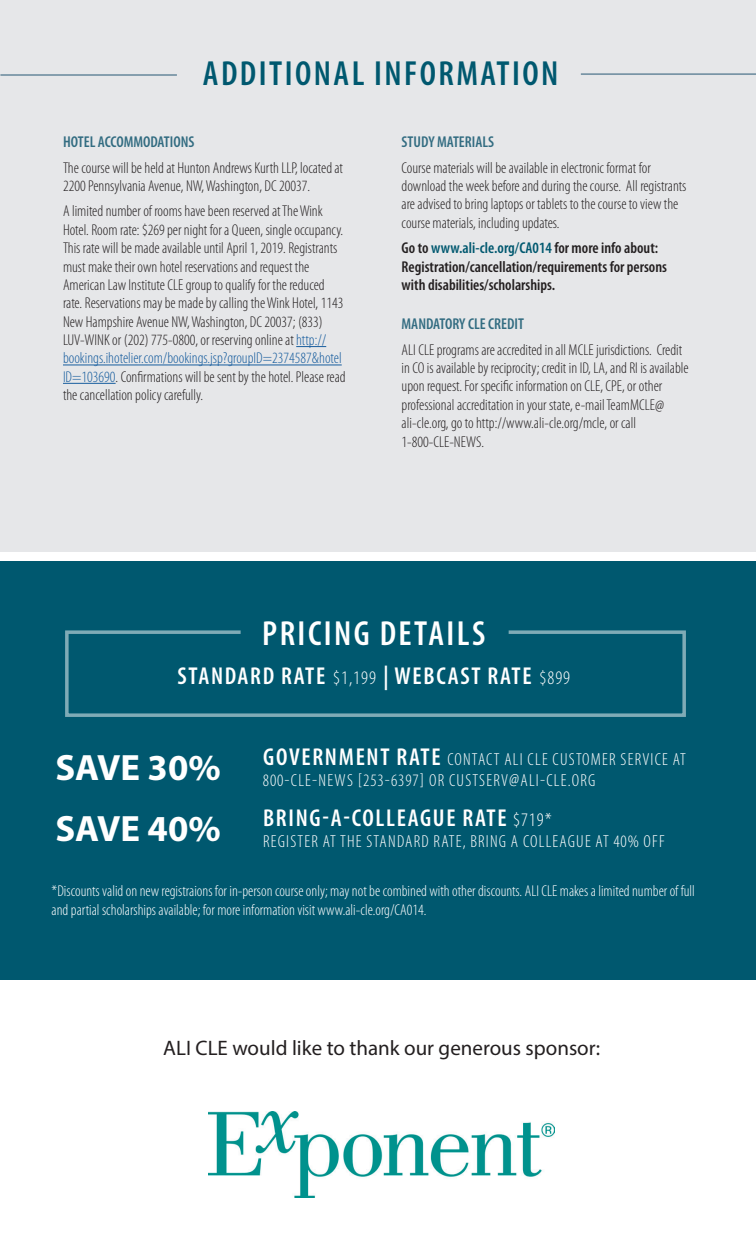
<style>
.page{position:relative;width:756px;height:1260px;background:#fff}
.page>*{position:absolute;margin:0;border:0;box-sizing:border-box;transform-origin:0 0}
.t1{font:700 36.75px "Myriad Pro";color:#fff}
.t2{font:600 condensed 35px "Myriad Pro";letter-spacing:.07em;color:#00586f}
.t3{font:600 condensed 35px "Myriad Pro";letter-spacing:.07em;color:#fff}
.t4{font:600 condensed 24.5px "Myriad Pro";letter-spacing:.07em;color:#fff}
.t5{font:21px "Myriad Pro";color:#231f20}
.t6{font:300 condensed 17.5px/21px "Myriad Pro";letter-spacing:.07em;color:#fff}
.t7{font:300 condensed 15.75px/18.4px "Myriad Pro";color:#231f20}
.t8{font:300 condensed 15.75px/18.9px "Myriad Pro";color:#fff}
.t9{font:600 condensed 15.75px/18.4px "Myriad Pro";color:#231f20}
.t10{font:600 condensed 15.75px "Myriad Pro";color:#326c81}
.s1{color:#175d9e}
.s2{color:#00586f}
.s3{font-weight:300;font-size:19.25px}
.s4{font-weight:600;font-size:24.5px}
.s5{font-weight:700;font-stretch:normal;font-size:36.75px}
</style>
<div class="page">
<div style="left:0;top:0;width:756px;height:552px;background:#e6e7e9"></div>
<hr style="left:296px;top:346px;width:30px;height:1px;background:#175d9e">
<hr style="left:63px;top:365px;width:279px;height:1px;background:#175d9e">
<hr style="left:63px;top:383px;width:53px;height:1px;background:#175d9e">
<hr style="left:0;top:74px;width:177px;height:2px;background:#7995a6">
<hr style="left:581px;top:73px;width:175px;height:2px;background:#7995a6">
<div style="left:0;top:561px;width:756px;height:419px;background:#00586f"></div>
<svg style="left:65px;top:630px;width:621px;height:87px"></svg>
<img style="left:209px;top:1111px;width:346px;height:86px">
<h2 class="t2" style="left:203px;top:52px;width:357px">ADDITIONAL INFORMATION</h2>
<p class="t10" style="left:63px;top:132px;width:133px">HOTEL ACCOMMODATIONS</p>
<p class="t7" style="left:63px;top:158px;width:282px">The course will be held at Hunton Andrews Kurth LLP, located at<br>2200 Pennsylvania Avenue, NW, Washington, DC 20037.</p>
<p class="t7" style="left:63px;top:202px;width:284px">A limited number of rooms have been reserved at The Wink Hotel. Room rate: $269 per night for a Queen, single occupancy.<br>This rate will be made available until April 1, 2019. Registrants must make their own hotel reservations and request the American Law Institute CLE group to qualify for the reduced rate. Reservations may be made by calling the Wink Hotel, 1143<br>New Hampshire Avenue NW, Washington, DC 20037; (833)<br>LUV-WINK or (202) 775-0800, or reserving online at <span class="s1">http:// bookings.ihotelier.com/bookings.jsp?groupID=2374587&amp;hotel ID=103690</span>. Confirmations will be sent by the hotel. Please read the cancellation policy carefully.</p>
<p class="t10" style="left:402px;top:132px;width:94px">STUDY MATERIALS</p>
<p class="t7" style="left:402px;top:158px;width:286px">Course materials will be available in electronic format for download the week before and during the course. All registrants are advised to bring laptops or tablets to the course to view the course materials, including updates.</p>
<p class="t9" style="left:402px;top:239px;width:267px">Go to <span class="s2">www.ali-cle.org/CA014</span> for more info about:<br>Registration/cancellation/requirements for persons with disabilities/scholarships.</p>
<p class="t10" style="left:402px;top:314px;width:124px">MANDATORY CLE CREDIT</p>
<p class="t7" style="left:402px;top:340px;width:289px">ALI CLE programs are accredited in all MCLE jurisdictions. Credit in CO is available by reciprocity; credit in ID, LA, and RI is available upon request. For specific information on CLE, CPE, or other professional accreditation in your state, e-mail TeamMCLE@ ali-cle.org, go to http://www.ali-cle.org/mcle, or call 1-800-CLE-NEWS.</p>
<h2 class="t3" style="left:262px;top:612px;width:225px">PRICING DETAILS</h2>
<h3 class="t4" style="left:177px;top:661px;width:394px">STANDARD RATE <span class="s3">$1,199</span> | WEBCAST RATE <span class="s3">$899</span></h3>
<p class="t6" style="left:263px;top:748px;width:425px"><span class="s4">GOVERNMENT RATE</span> CONTACT ALI CLE CUSTOMER SERVICE AT<br>800-CLE-NEWS [253-6397] OR CUSTSERV@ALI-CLE.ORG</p>
<h1 class="t1" style="left:55px;top:743px;width:167px">SAVE 30%</h1>
<h3 class="t4" style="left:55px;top:803px;width:498px"><span class="s5">SAVE 40%</span> BRING-A-COLLEAGUE RATE <span class="s3">$719*</span></h3>
<p class="t6" style="left:263px;top:831px;width:403px">REGISTER AT THE STANDARD RATE, BRING A COLLEAGUE AT 40% OFF</p>
<p class="t8" style="left:52px;top:881px;width:645px">*Discounts valid on new registraions for in-person course only; may not be combined with other discounts. ALI CLE makes a limited number of full and partial scholarships available; for more information visit www.ali-cle.org/CA014.</p>
<h3 class="t5" style="left:163px;top:1035px;width:438px">ALI CLE would like to thank our generous sponsor:</h3>
</div>
